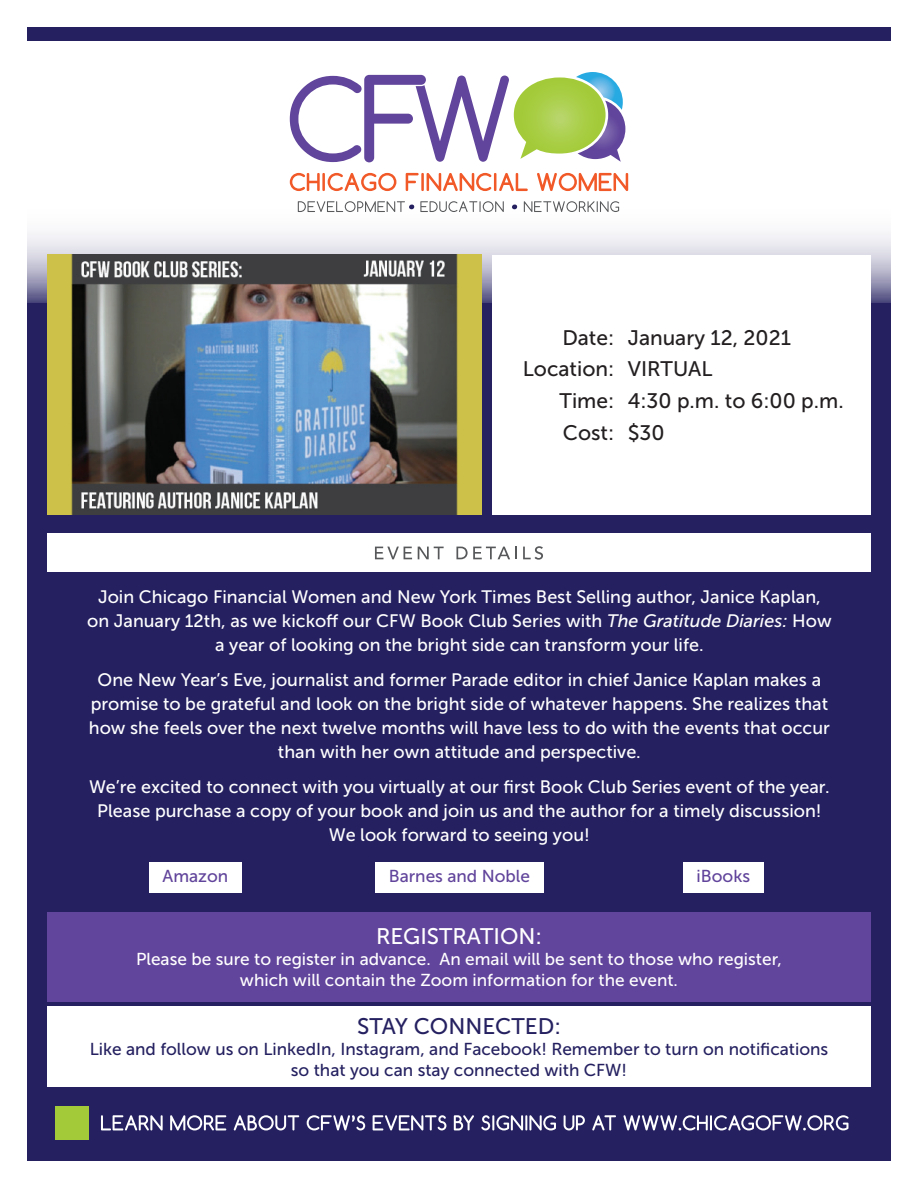
<style>
.page{position:relative;width:918px;height:1188px;background:#fff}
.page>*{position:absolute;margin:0;border:0;box-sizing:border-box;transform-origin:0 0}
.t1{font:22.5px "Museo Sans 500";color:#252161}
.t2{font:22.5px "Museo Sans 500";color:#fff}
.t3{font:21px/32px "Museo Sans 500";color:#231f20}
.t4{font:18px/24px "Museo Sans 500";color:#fff;text-align:center}
.t5{font:17.25px/21px "Museo Sans 500";color:#fff;text-align:center}
.t6{font:17.25px/21px "Museo Sans 500";color:#252161;text-align:center}
.t7{font:17.25px "Museo Sans 500";color:#61449b}
.s1{font-style:italic}
</style>
<div class="page">
<svg style="left:27px;top:40px;width:864px;height:264px"></svg>
<div style="left:27px;top:304px;width:864px;height:857px;background:#252161"></div>
<div style="left:149px;top:862px;width:93px;height:31px;background:#fff"></div>
<div style="left:375px;top:862px;width:169px;height:31px;background:#fff"></div>
<div style="left:683px;top:862px;width:81px;height:31px;background:#fff"></div>
<div style="left:47px;top:912px;width:824px;height:89px;background:#61449b"></div>
<svg style="left:420px;top:201px;width:84px;height:11px"></svg>
<svg style="left:524px;top:201px;width:95px;height:11px"></svg>
<svg style="left:512px;top:204px;width:5px;height:5px"></svg>
<svg style="left:298px;top:201px;width:116px;height:11px"></svg>
<svg style="left:290px;top:173px;width:106px;height:18px"></svg>
<svg style="left:406px;top:173px;width:122px;height:18px"></svg>
<svg style="left:537px;top:173px;width:91px;height:18px"></svg>
<svg style="left:290px;top:72px;width:335px;height:90px"></svg>
<div style="left:27px;top:27px;width:864px;height:13px;background:#252161"></div>
<img style="left:47px;top:255px;width:435px;height:259px">
<div style="left:47px;top:534px;width:824px;height:38px;background:#fff"></div>
<svg style="left:375px;top:547px;width:37px;height:12px"></svg>
<svg style="left:418px;top:547px;width:26px;height:12px"></svg>
<svg style="left:456px;top:547px;width:61px;height:12px"></svg>
<svg style="left:523px;top:546px;width:20px;height:14px"></svg>
<div style="left:55px;top:1107px;width:33px;height:33px;background:#a3cb39"></div>
<svg style="left:101px;top:1115px;width:62px;height:15px"></svg>
<svg style="left:170px;top:1115px;width:56px;height:15px"></svg>
<svg style="left:234px;top:1115px;width:65px;height:15px"></svg>
<svg style="left:307px;top:1115px;width:58px;height:15px"></svg>
<svg style="left:373px;top:1115px;width:73px;height:15px"></svg>
<svg style="left:454px;top:1115px;width:20px;height:15px"></svg>
<svg style="left:481px;top:1115px;width:75px;height:15px"></svg>
<svg style="left:564px;top:1115px;width:21px;height:15px"></svg>
<svg style="left:592px;top:1115px;width:24px;height:15px"></svg>
<svg style="left:623px;top:1115px;width:226px;height:15px"></svg>
<div style="left:493px;top:255px;width:378px;height:259px;background:#fff"></div>
<div style="left:47px;top:1006px;width:824px;height:81px;background:#fff"></div>
<p class="t3" style="left:523px;top:321px;width:270px;text-indent:40px">Date: January 12, 2021<br>Location: VIRTUAL</p>
<p class="t3" style="left:560px;top:385px;width:286px">Time: 4:30 p.m. to 6:00 p.m.<br>Cost: $30</p>
<p class="t4" style="left:87px;top:585px;width:746px">Join Chicago Financial Women and New York Times Best Selling author, Janice Kaplan, on January 12th, as we kickoff our CFW Book Club Series with <span class="s1">The Gratitude Diaries:</span> How a year of looking on the bright side can transform your life.</p>
<p class="t4" style="left:89px;top:668px;width:743px">One New Year’s Eve, journalist and former Parade editor in chief Janice Kaplan makes a promise to be grateful and look on the bright side of whatever happens. She realizes that how she feels over the next twelve months will have less to do with the events that occur than with her own attitude and perspective.</p>
<p class="t4" style="left:89px;top:774px;width:742px">We’re excited to connect with you virtually at our first Book Club Series event of the year.<br>Please purchase a copy of your book and join us and the author for a timely discussion!<br>We look forward to seeing you!</p>
<p class="t7" style="left:163px;top:866px;width:67px">Amazon</p>
<p class="t7" style="left:389px;top:866px;width:143px">Barnes and Noble</p>
<p class="t7" style="left:697px;top:866px;width:55px">iBooks</p>
<p class="t2" style="left:376px;top:924px;width:167px">REGISTRATION:</p>
<p class="t5" style="left:136px;top:949px;width:647px">Please be sure to register in advance. An email will be sent to those who register, which will contain the Zoom information for the event.</p>
<p class="t1" style="left:357px;top:1014px;width:205px">STAY CONNECTED:</p>
<p class="t6" style="left:90px;top:1039px;width:740px">Like and follow us on LinkedIn, Instagram, and Facebook! Remember to turn on notifications so that you can stay connected with CFW!</p>
</div>
